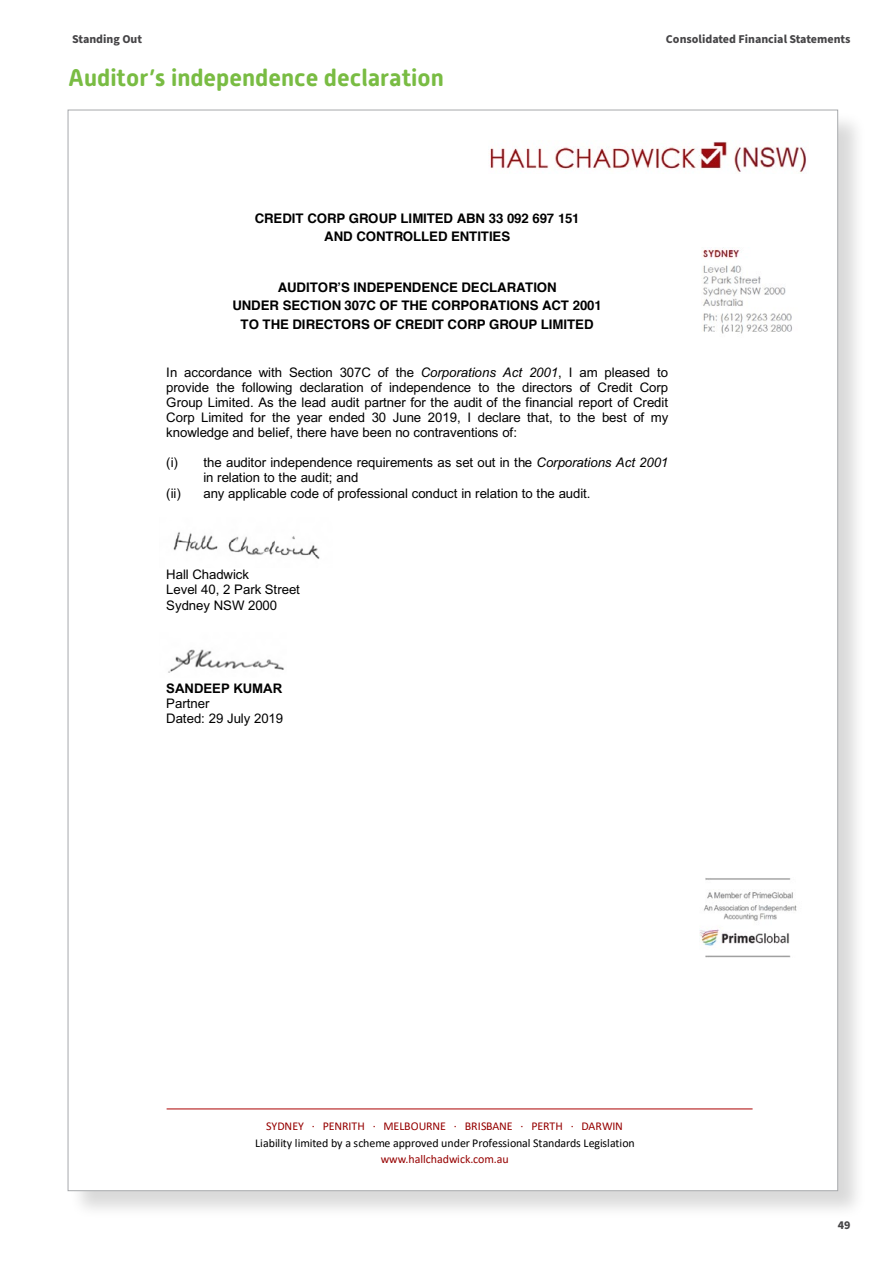
<style>
.page{position:relative;width:893px;height:1263px;background:#fff}
.page>*{position:absolute;margin:0;border:0;box-sizing:border-box;transform-origin:0 0}
.t1{font:700 24px "Alwyn New Rounded";color:#79bc43}
.t2{font:13.2px/15.1px "Arial";letter-spacing:-.01em;color:#000}
.t3{font:700 13.2px/18.3px "Helvetica";letter-spacing:-.01em;color:#000;text-align:center}
.t4{font:700 13.2px "Arial";letter-spacing:-.005em;color:#000}
.t5{font:12px "Calibri";color:#000}
.t6{font:12px "Calibri";letter-spacing:-.005em;color:#960000}
.t7{font:700 12px "Source Sans Pro";color:#464547}
.s1{font-style:italic}
</style>
<div class="page">
<div style="left:69px;top:111px;width:798px;height:1108px;background:#000;opacity:.15"></div>
<div style="left:68px;top:110px;width:767px;height:1081px;background:#fff"></div>
<img style="left:490px;top:141px;width:317px;height:32px">
<img style="left:702px;top:248px;width:90px;height:86px">
<img style="left:700px;top:878px;width:97px;height:79px">
<hr style="left:167px;top:1108px;width:586px;height:1px;background:#ac0000">
<img style="left:173px;top:532px;width:147px;height:27px">
<img style="left:168px;top:649px;width:116px;height:24px">
<p class="t7" style="left:72px;top:30px;width:71px">Standing Out</p>
<p class="t7" style="left:666px;top:30px;width:186px">Consolidated Financial Statements</p>
<h1 class="t1" style="left:68px;top:63px;width:377px">Auditor’s independence declaration</h1>
<p class="t3" style="left:255px;top:209px;width:326px">CREDIT CORP GROUP LIMITED ABN 33 092 697 151<br>AND CONTROLLED ENTITIES</p>
<p class="t3" style="left:232px;top:278px;width:371px">AUDITOR’S INDEPENDENCE DECLARATION<br>UNDER SECTION 307C OF THE CORPORATIONS ACT 2001<br>TO THE DIRECTORS OF CREDIT CORP GROUP LIMITED</p>
<p class="t2" style="left:166px;top:364px;width:504px;text-align:justify">In accordance with Section 307C of the <span class="s1">Corporations Act 2001</span>, I am pleased to provide the following declaration of independence to the directors of Credit Corp Group Limited. As the lead audit partner for the audit of the financial report of Credit Corp Limited for the year ended 30 June 2019, I declare that, to the best of my knowledge and belief, there have been no contraventions of:</p>
<p class="t2" style="left:166px;top:455px;width:503px">(i) the auditor independence requirements as set out in the <span class="s1">Corporations Act 2001</span></p>
<p class="t2" style="left:203px;top:470px;width:156px">in relation to the audit; and</p>
<p class="t2" style="left:166px;top:485px;width:16px">(ii)</p>
<p class="t2" style="left:203px;top:485px;width:389px">any applicable code of professional conduct in relation to the audit.</p>
<p class="t2" style="left:166px;top:567px;width:135px">Hall Chadwick<br>Level 40, 2 Park Street<br>Sydney NSW 2000</p>
<p class="t4" style="left:166px;top:679px;width:117px">SANDEEP KUMAR</p>
<p class="t2" style="left:166px;top:696px;width:118px">Partner<br>Dated: 29 July 2019</p>
<p class="t6" style="left:266px;top:1117px;width:358px">SYDNEY · PENRITH · MELBOURNE · BRISBANE · PERTH · DARWIN</p>
<p class="t5" style="left:255px;top:1134px;width:381px">Liability limited by a scheme approved under Professional Standards Legislation</p>
<p class="t6" style="left:381px;top:1151px;width:130px">www.hallchadwick.com.au</p>
<p class="t7" style="left:838px;top:1217px;width:14px">49</p>
</div>
